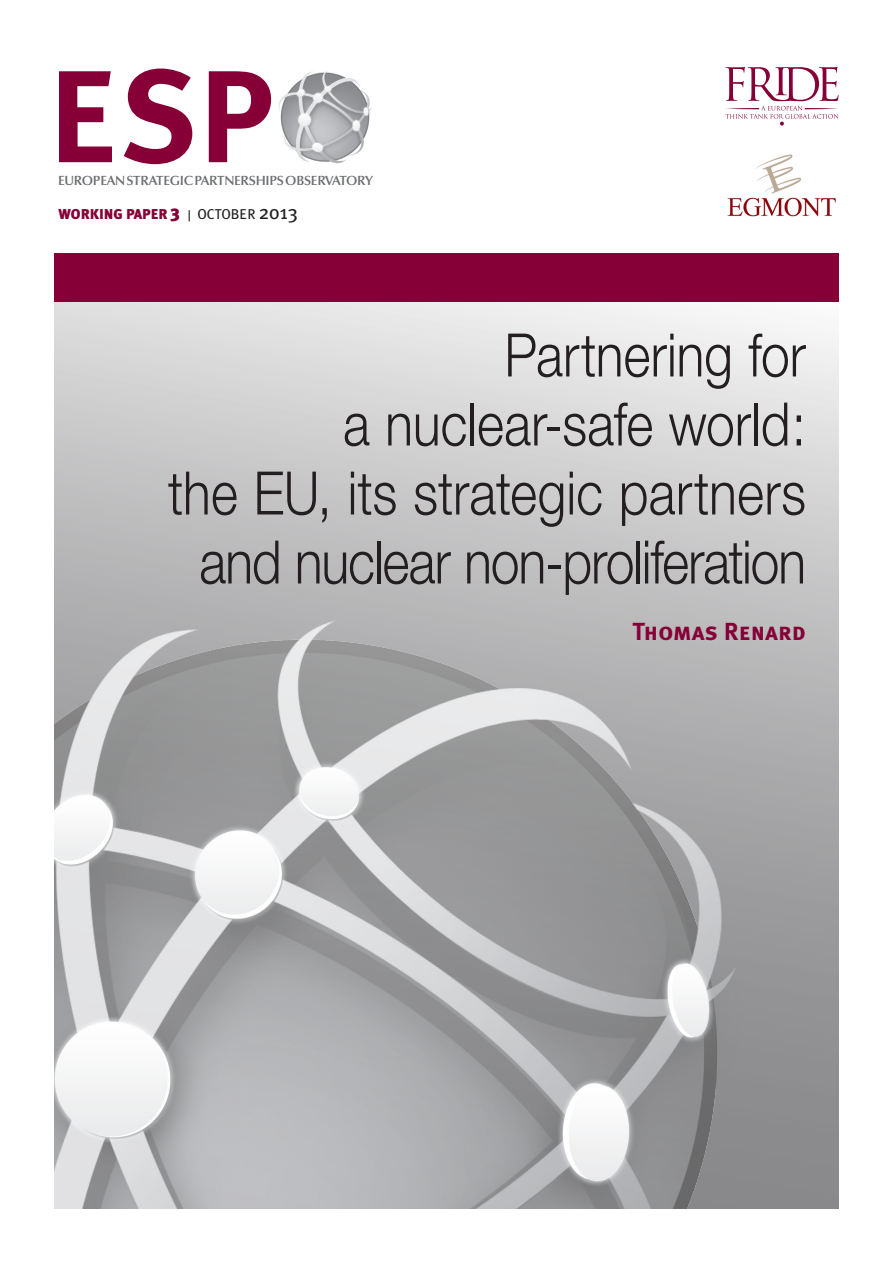
<style>
.page{position:relative;width:893px;height:1263px;background:#fff}
.page>*{position:absolute;margin:0;border:0;box-sizing:border-box;transform-origin:0 0}
.t1{font:130.8px "Meta Plus Bold Caps";color:#860037}
.t2{font:300 60px/69px "Helvetica Neue";letter-spacing:-.005em;color:#231f20;text-align:right;scale:.86 1}
.t3{font:24.75px "Meta Plus Bold Caps";color:#860037}
.t4{font:900 14.25px "Meta Plus";color:#860037}
.t5{font:600 13.35px "Optima";letter-spacing:-.02em;color:#6c6d70}
.s1{font-size:18px}
.s2{font-weight:400;color:#231f20}
.s3{font-weight:400;font-size:19.5px;color:#231f20}
</style>
<div class="page">
<svg style="left:54px;top:302px;width:785px;height:287px;background:#d2d2d3"></svg>
<img style="left:54px;top:589px;width:785px;height:620px">
<svg style="left:725px;top:67px;width:113px;height:59px"></svg>
<img style="left:727px;top:154px;width:109px;height:63px">
<img style="left:279px;top:71px;width:92px;height:93px">
<div style="left:54px;top:253px;width:785px;height:49px;background:#860037"></div>
<p class="t1" style="left:48px;top:41px;width:227px">ESP</p>
<p class="t5" style="left:58px;top:173px;width:316px">EUROPEAN STRATEGIC PARTNERSHIPS OBSERVATORY</p>
<p class="t4" style="left:59px;top:206px;width:241px">WORKING PAPER <span class="s1">3</span> <span class="s2">|</span> <span class="s2">OCTOBER</span> <span class="s3">2013</span></p>
<p class="t2" style="left:343px;top:319px;width:540px">Partnering for<br>a nuclear-safe world:</p>
<p class="t2" style="left:168px;top:457px;width:743px;text-align:center">the EU, its strategic partners and nuclear non-proliferation</p>
<p class="t3" style="left:632px;top:617px;width:175px">Thomas Renard</p>
</div>
